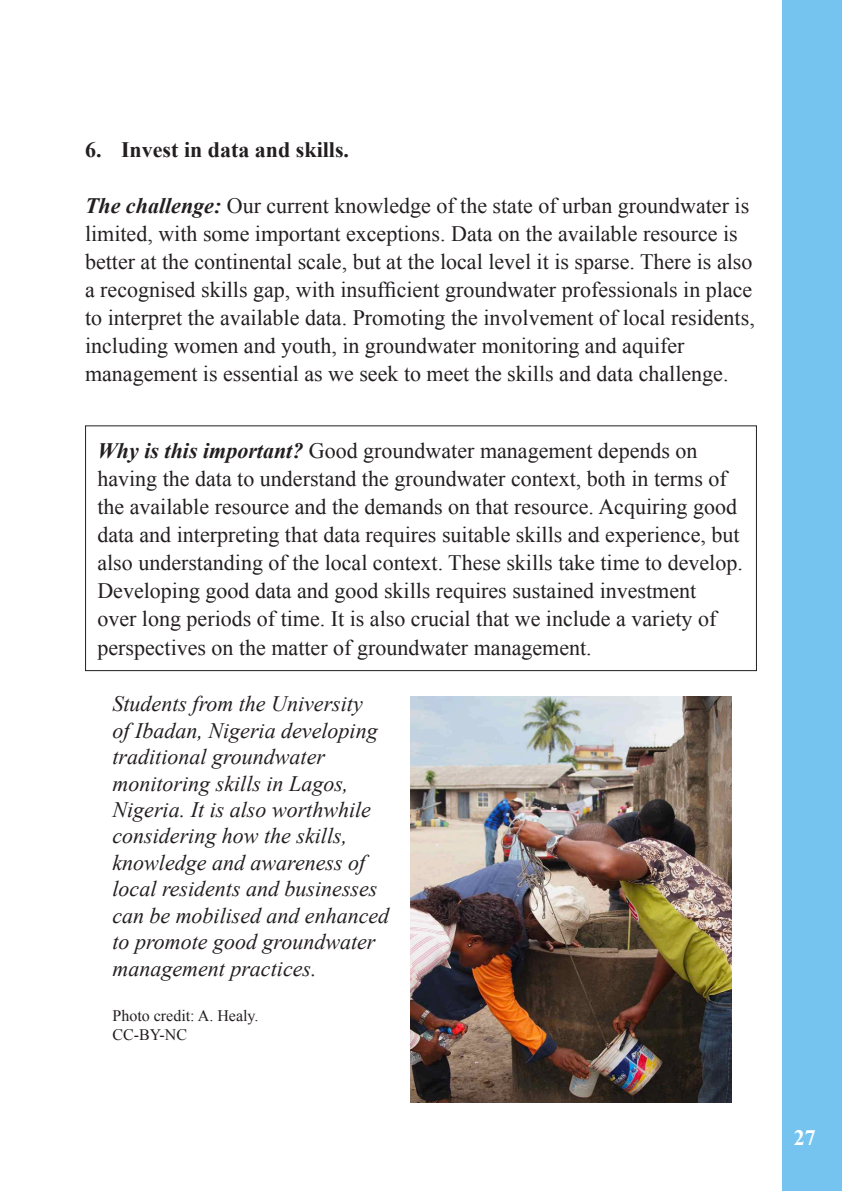
<style>
.page{position:relative;width:842px;height:1191px;background:#fff}
.page>*{position:absolute;margin:0;border:0;box-sizing:border-box;transform-origin:0 0}
.t1{font:22px/28px "Times New Roman";color:#231f20}
.t2{font:italic 22px/26.4px "Times New Roman";color:#231f20}
.t3{font:700 22px "Times New Roman";color:#231f20}
.t4{font:700 22px "Times New Roman";color:#fff}
.t5{font:16px "Times New Roman";color:#231f20}
.s1{font-weight:700;font-style:italic}
</style>
<div class="page">
<div style="left:782px;top:0;width:60px;height:1191px;background:#75c4f0"></div>
<img style="left:410px;top:696px;width:321px;height:406px">
<div style="left:85px;top:425px;width:672px;height:246px;border:1px solid #231f20"></div>
<p class="t3" style="left:85px;top:134px;width:266px">6. Invest in data and skills.</p>
<p class="t1" style="left:85px;top:191px;width:671px"><span class="s1">The challenge:</span> Our current knowledge of the state of urban groundwater is limited, with some important exceptions. Data on the available resource is better at the continental scale, but at the local level it is sparse. There is also a recognised skills gap, with insufficient groundwater professionals in place to interpret the available data. Promoting the involvement of local residents, including women and youth, in groundwater monitoring and aquifer management is essential as we seek to meet the skills and data challenge.</p>
<p class="t1" style="left:97px;top:437px;width:647px"><span class="s1">Why is this important?</span> Good groundwater management depends on having the data to understand the groundwater context, both in terms of the available resource and the demands on that resource. Acquiring good data and interpreting that data requires suitable skills and experience, but also understanding of the local context. These skills take time to develop.<br>Developing good data and good skills requires sustained investment<br>over long periods of time. It is also crucial that we include a variety of perspectives on the matter of groundwater management.</p>
<p class="t2" style="left:112px;top:690px;width:278px">Students from the University<br>of Ibadan, Nigeria developing traditional groundwater monitoring skills in Lagos,<br>Nigeria. It is also worthwhile considering how the skills, knowledge and awareness of local residents and businesses can be mobilised and enhanced to promote good groundwater management practices.</p>
<p class="t5" style="left:112px;top:1005px;width:148px">Photo credit: A. Healy.</p>
<p class="t5" style="left:112px;top:1024px;width:76px">CC-BY-NC</p>
<p class="t4" style="left:794px;top:1122px;width:23px">27</p>
</div>
